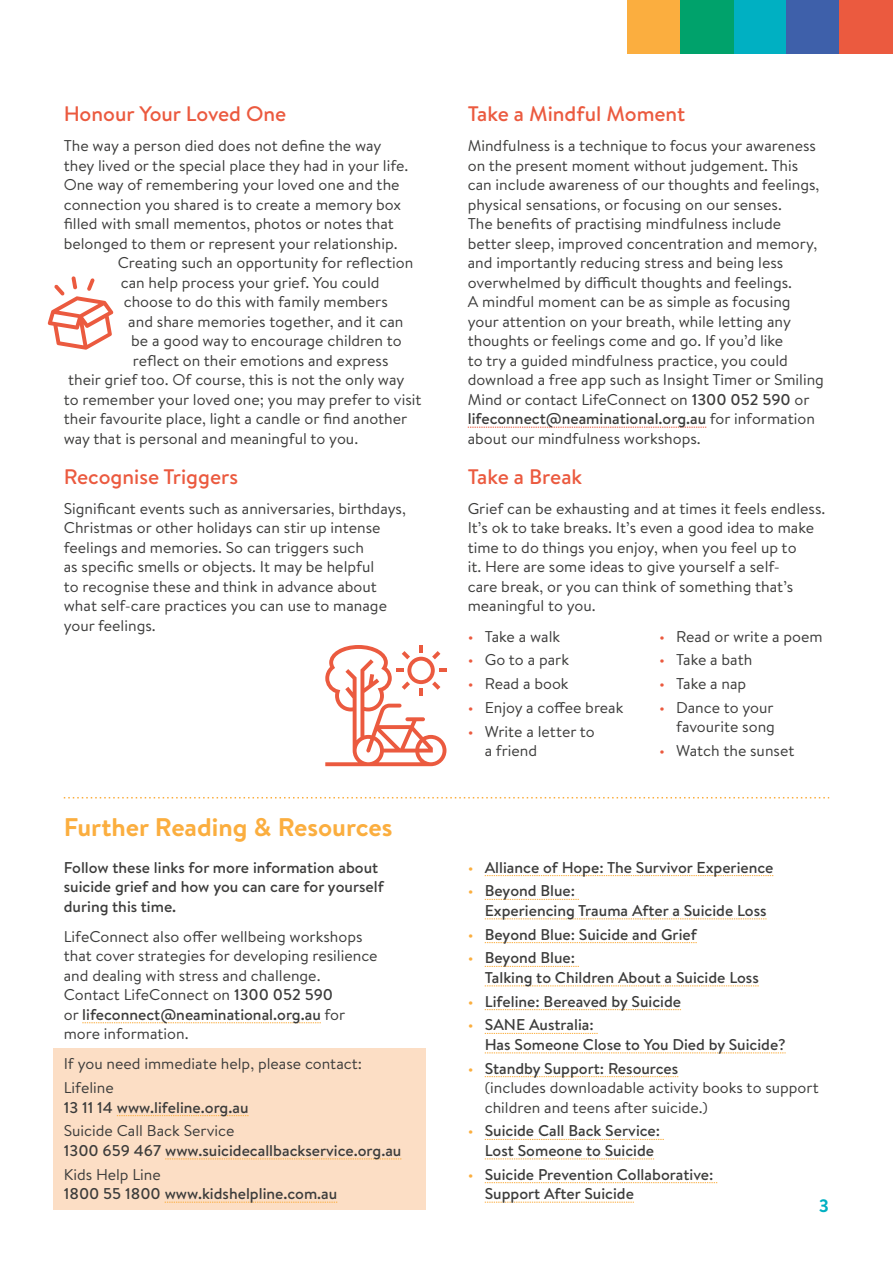
<style>
.page{position:relative;width:893px;height:1263px;background:#fff}
.page>*{position:absolute;margin:0;border:0;box-sizing:border-box;transform-origin:0 0}
.t1{font:700 25.5px "Brandon Text";color:#fbae3f}
.t2{font:500 21px "Brandon Text";color:#eb5a3f}
.t3{font:700 18px "Brandon Text";color:#00b0c2}
.Body{font:15.6px/19.5px "Brandon Text";color:#3c3c3b}
.Body-2{font:500 15.6px/19.5px "Brandon Text";color:#3c3c3b}
.s1{font-weight:500}
.s2{font-weight:400}
.s3{color:#eb5a3f}
.s4{font-weight:400;color:#fbae3f}
.s5{color:#fbae3f}
</style>
<div class="page">
<svg style="left:468px;top:427px;width:238px;height:1px"></svg>
<div style="left:53px;top:1048px;width:372px;height:162px;background:#fcdec5"></div>
<svg style="left:82px;top:1022px;width:239px;height:1px"></svg>
<svg style="left:117px;top:1115px;width:132px;height:1px"></svg>
<svg style="left:165px;top:1159px;width:236px;height:1px"></svg>
<svg style="left:165px;top:1202px;width:172px;height:1px"></svg>
<svg style="left:485px;top:875px;width:288px;height:1px"></svg>
<svg style="left:485px;top:899px;width:94px;height:1px"></svg>
<svg style="left:485px;top:919px;width:281px;height:1px"></svg>
<svg style="left:485px;top:942px;width:212px;height:1px"></svg>
<svg style="left:485px;top:966px;width:94px;height:1px"></svg>
<svg style="left:485px;top:986px;width:274px;height:1px"></svg>
<svg style="left:485px;top:1009px;width:196px;height:1px"></svg>
<svg style="left:485px;top:1033px;width:113px;height:1px"></svg>
<svg style="left:485px;top:1053px;width:301px;height:1px"></svg>
<svg style="left:485px;top:1076px;width:193px;height:1px"></svg>
<svg style="left:485px;top:1139px;width:179px;height:1px"></svg>
<svg style="left:485px;top:1159px;width:169px;height:1px"></svg>
<svg style="left:485px;top:1182px;width:232px;height:1px"></svg>
<svg style="left:485px;top:1202px;width:149px;height:1px"></svg>
<svg style="left:64px;top:797px;width:765px;height:1px"></svg>
<div style="left:733px;top:0;width:54px;height:53px;background:#00b0c2"></div>
<div style="left:627px;top:0;width:53px;height:53px;background:#fbae3f"></div>
<div style="left:787px;top:0;width:53px;height:53px;background:#3e60aa"></div>
<div style="left:840px;top:0;width:53px;height:53px;background:#eb5a3f"></div>
<div style="left:680px;top:0;width:53px;height:53px;background:#00a26b"></div>
<svg style="left:325px;top:645px;width:121px;height:121px"></svg>
<svg style="left:48px;top:276px;width:65px;height:74px"></svg>
<h2 class="t2" style="left:64px;top:99px;width:224px">Honour Your Loved One</h2>
<p class="Body" style="left:64px;top:135px;width:319px">The way a person died does not define the way</p>
<p class="Body" style="left:64px;top:155px;width:346px">they lived or the special place they had in your life.</p>
<p class="Body" style="left:64px;top:174px;width:337px">One way of remembering your loved one and the</p>
<p class="Body" style="left:64px;top:194px;width:339px">connection you shared is to create a memory box</p>
<p class="Body" style="left:64px;top:213px;width:332px">filled with small mementos, photos or notes that</p>
<p class="Body" style="left:64px;top:233px;width:335px">belonged to them or represent your relationship.</p>
<p class="Body" style="left:118px;top:252px;width:297px">Creating such an opportunity for reflection</p>
<p class="Body" style="left:121px;top:272px;width:260px">can help process your grief. You could</p>
<p class="Body" style="left:124px;top:291px;width:266px">choose to do this with family members</p>
<p class="Body" style="left:128px;top:311px;width:277px">and share memories together, and it can</p>
<p class="Body" style="left:131px;top:330px;width:272px">be a good way to encourage children to</p>
<p class="Body" style="left:133px;top:350px;width:257px">reflect on their emotions and express</p>
<p class="Body" style="left:68px;top:369px;width:338px">their grief too. Of course, this is not the only way</p>
<p class="Body" style="left:64px;top:389px;width:359px">to remember your loved one; you may prefer to visit</p>
<p class="Body" style="left:64px;top:408px;width:345px">their favourite place, light a candle or find another</p>
<p class="Body" style="left:64px;top:428px;width:296px">way that is personal and meaningful to you.</p>
<h2 class="t2" style="left:64px;top:462px;width:176px">Recognise Triggers</h2>
<p class="Body" style="left:64px;top:498px;width:344px">Significant events such as anniversaries, birthdays, Christmas or other holidays can stir up intense feelings and memories. So can triggers such<br>as specific smells or objects. It may be helpful<br>to recognise these and think in advance about what self-care practices you can use to manage your feelings.</p>
<h1 class="t1" style="left:64px;top:809px;width:330px">Further Reading &amp; Resources</h1>
<p class="Body-2" style="left:64px;top:857px;width:322px">Follow these links for more information about suicide grief and how you can care for yourself during this time.</p>
<p class="Body" style="left:64px;top:926px;width:315px">LifeConnect also offer wellbeing workshops that cover strategies for developing resilience and dealing with stress and challenge.<br>Contact LifeConnect on <span class="s1">1300 052 590<br></span>or <span class="s1">lifeconnect@neaminational.org.au</span> for more information.</p>
<p class="Body" style="left:64px;top:1054px;width:300px">If you need immediate help, please contact:</p>
<p class="Body-2" style="left:64px;top:1078px;width:186px"><span class="s2">Lifeline<br></span>13 11 14 www.lifeline.org.au</p>
<p class="Body-2" style="left:64px;top:1121px;width:339px"><span class="s2">Suicide Call Back Service<br></span>1300 659 467 www.suicidecallbackservice.org.au</p>
<p class="Body-2" style="left:64px;top:1164px;width:275px"><span class="s2">Kids Help Line<br></span>1800 55 1800 www.kidshelpline.com.au</p>
<h2 class="t2" style="left:468px;top:99px;width:219px">Take a Mindful Moment</h2>
<p class="Body" style="left:468px;top:135px;width:358px">Mindfulness is a technique to focus your awareness on the present moment without judgement. This can include awareness of our thoughts and feelings, physical sensations, or focusing on our senses.<br>The benefits of practising mindfulness include better sleep, improved concentration and memory, and importantly reducing stress and being less overwhelmed by difficult thoughts and feelings.<br>A mindful moment can be as simple as focusing your attention on your breath, while letting any thoughts or feelings come and go. If you’d like<br>to try a guided mindfulness practice, you could download a free app such as Insight Timer or Smiling Mind or contact LifeConnect on <span class="s1">1300 052 590</span> or <span class="s1">lifeconnect@neaminational.org.au</span> for information about our mindfulness workshops.</p>
<h2 class="t2" style="left:468px;top:462px;width:116px">Take a Break</h2>
<p class="Body" style="left:468px;top:498px;width:359px">Grief can be exhausting and at times it feels endless.<br>It’s ok to take breaks. It’s even a good idea to make time to do things you enjoy, when you feel up to<br>it. Here are some ideas to give yourself a self-<br>care break, or you can think of something that’s meaningful to you.</p>
<p class="Body" style="left:468px;top:626px;width:94px"><span class="s3">•</span> Take a walk</p>
<p class="Body" style="left:468px;top:650px;width:103px"><span class="s3">•</span> Go to a park</p>
<p class="Body" style="left:468px;top:673px;width:102px"><span class="s3">•</span> Read a book</p>
<p class="Body" style="left:468px;top:697px;width:157px"><span class="s3">•</span> Enjoy a coffee break</p>
<p class="Body" style="left:485px;top:721px;width:111px;text-indent:-17px"><span class="s3">•</span> Write a letter to a friend</p>
<p class="Body" style="left:659px;top:626px;width:165px"><span class="s3">•</span> Read or write a poem</p>
<p class="Body" style="left:659px;top:650px;width:95px"><span class="s3">•</span> Take a bath</p>
<p class="Body" style="left:659px;top:673px;width:89px"><span class="s3">•</span> Take a nap</p>
<p class="Body" style="left:659px;top:697px;width:117px;text-align:right"><span class="s3">•</span> Dance to your favourite song</p>
<p class="Body" style="left:659px;top:740px;width:137px"><span class="s3">•</span> Watch the sunset</p>
<p class="Body-2" style="left:468px;top:857px;width:307px"><span class="s4">•</span> Alliance of Hope: The Survivor Experience</p>
<p class="Body-2" style="left:485px;top:881px;width:283px;text-indent:-17px"><span class="s4">•</span> Beyond Blue:<br>Experiencing Trauma After a Suicide Loss</p>
<p class="Body-2" style="left:468px;top:924px;width:231px"><span class="s4">•</span> Beyond Blue: Suicide and Grief</p>
<p class="Body-2" style="left:485px;top:948px;width:276px;text-indent:-17px"><span class="s4">•</span> Beyond Blue:<br>Talking to Children About a Suicide Loss</p>
<p class="Body-2" style="left:468px;top:991px;width:215px"><span class="s4">•</span> Lifeline: Bereaved by Suicide</p>
<p class="Body-2" style="left:485px;top:1015px;width:302px;text-indent:-17px"><span class="s4">•</span> SANE Australia:<br>Has Someone Close to You Died by Suicide?</p>
<p class="Body" style="left:485px;top:1058px;width:335px;text-indent:-17px"><span class="s5">•</span> <span class="s1">Standby Support: Resources<br></span>(includes downloadable activity books to support children and teens after suicide.)</p>
<p class="Body-2" style="left:485px;top:1121px;width:177px;text-indent:-17px"><span class="s4">•</span> Suicide Call Back Service:<br>Lost Someone to Suicide</p>
<p class="Body-2" style="left:485px;top:1164px;width:230px;text-indent:-17px"><span class="s4">•</span> Suicide Prevention Collaborative:<br>Support After Suicide</p>
<p class="t3" style="left:819px;top:1193px;width:12px">3</p>
</div>
